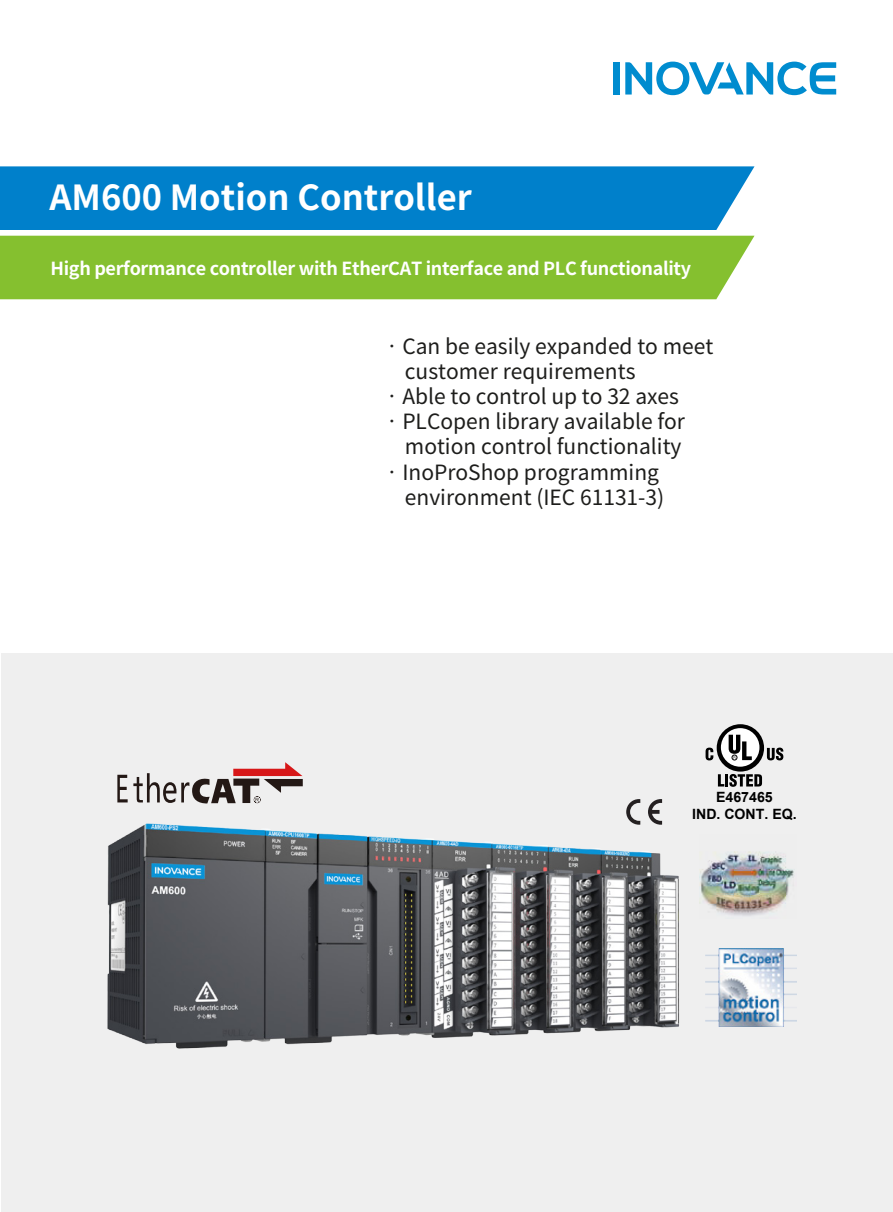
<style>
.page{position:relative;width:893px;height:1212px;background:#fff}
.page>*{position:absolute;margin:0;border:0;box-sizing:border-box;transform-origin:0 0}
.t1{font:700 34.5px "Source Han Sans CN";color:#fff}
.t2{font:21px/25.2px "Source Han Sans CN";color:#1d1d1b;text-align:right}
.t3{font:700 18px "Source Han Sans CN";letter-spacing:-.02em;color:#fff}
.t4{font:700 14.1px/17px "Arial";color:#000;text-align:center}
</style>
<div class="page">
<div style="left:1px;top:654px;width:892px;height:558px;background:#efefef"></div>
<img style="left:107px;top:820px;width:572px;height:229px">
<svg style="left:117px;top:762px;width:186px;height:41px"></svg>
<img style="left:699px;top:851px;width:95px;height:65px">
<img style="left:705px;top:948px;width:92px;height:78px">
<div style="left:0;top:166px;width:754px;height:64px;background:#0080cb"></div>
<div style="left:0;top:236px;width:754px;height:63px;background:#85c02f"></div>
<div style="left:613px;top:62px;width:7px;height:32px;background:#008ccf"></div>
<svg style="left:625px;top:62px;width:211px;height:33px"></svg>
<svg style="left:718px;top:774px;width:44px;height:13px"></svg>
<svg style="left:767px;top:747px;width:16px;height:13px"></svg>
<svg style="left:717px;top:724px;width:47px;height:47px"></svg>
<div style="left:721px;top:728px;width:38px;height:39px;background:#fff;border-radius:50%"></div>
<svg style="left:729px;top:735px;width:23px;height:25px"></svg>
<svg style="left:706px;top:748px;width:7px;height:12px"></svg>
<svg style="left:626px;top:799px;width:14px;height:26px"></svg>
<svg style="left:648px;top:799px;width:14px;height:26px"></svg>
<h1 class="t1" style="left:49px;top:178px;width:424px">AM600 Motion Controller</h1>
<p class="t3" style="left:51px;top:258px;width:642px">High performance controller with EtherCAT interface and PLC functionality</p>
<p class="t2" style="left:405px;top:334px;width:310px;text-align:left;text-indent:-24px">•Can be easily expanded to meet customer requirements</p>
<p class="t2" style="left:381px;top:384px;width:299px">•Able to control up to 32 axes</p>
<p class="t2" style="left:381px;top:409px;width:305px">•PLCopen library available for motion control functionality</p>
<p class="t2" style="left:381px;top:460px;width:284px">•InoProShop programming environment (IEC 61131-3)</p>
<p class="t4" style="left:692px;top:789px;width:106px">E467465<br>IND. CONT. EQ.</p>
</div>
